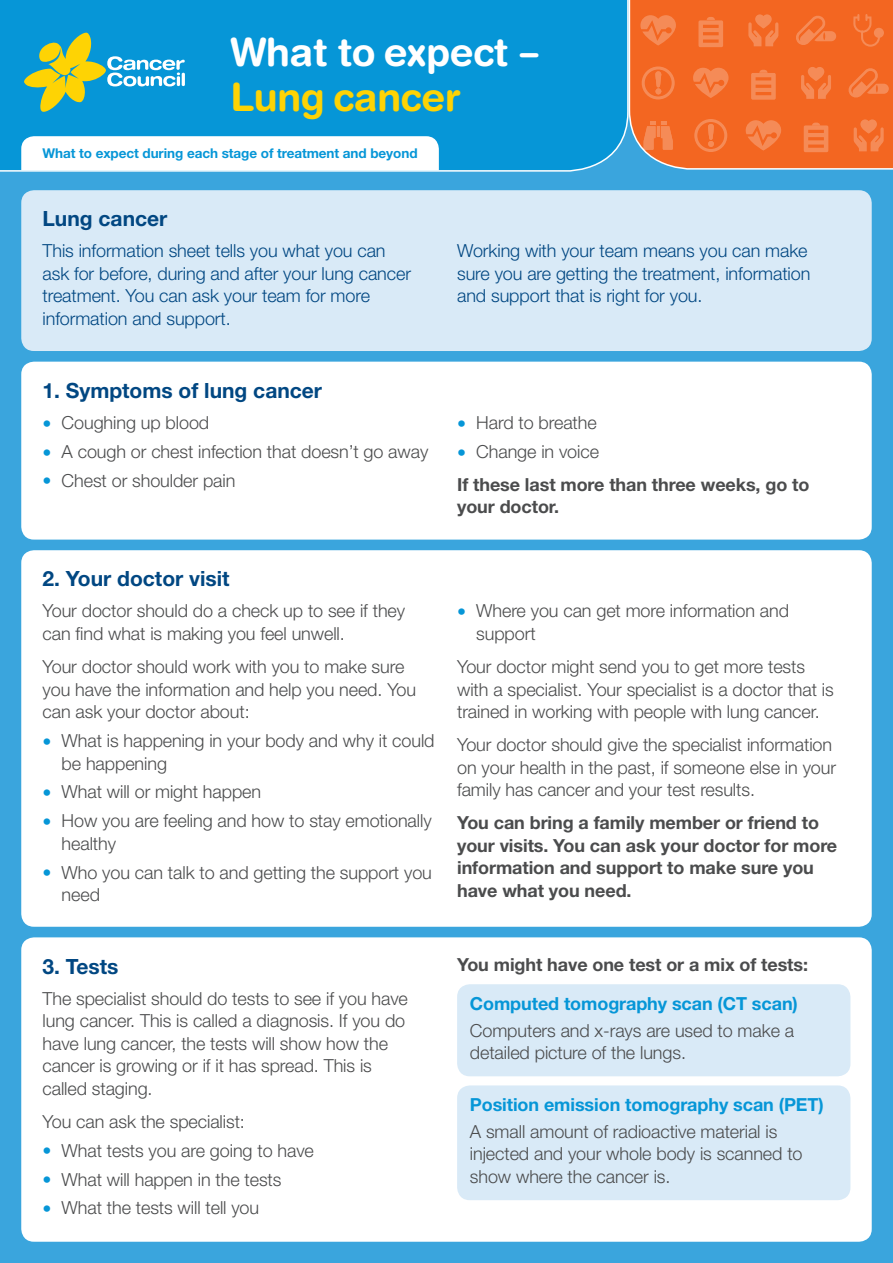
<style>
.page{position:relative;width:893px;height:1263px;background:#3aa5dd}
.page>*{position:absolute;margin:0;border:0;box-sizing:border-box;transform-origin:0 0}
.t1{font:700 39px "Helvetica Rounded LT Std";letter-spacing:-.01em;color:#fff}
.t2{font:700 39px "Helvetica Rounded LT Std";letter-spacing:-.01em;color:#fed304}
.t3{font:700 21px "Helvetica Neue LT Std";color:#014782}
.t4{font:300 18px/22.5px "Helvetica Neue LT Std";letter-spacing:-.005em;color:#4b4c4d}
.t5{font:300 18px/22.5px "Helvetica Neue LT Std";letter-spacing:-.005em;color:#014782}
.t6{font:700 18px/22.5px "Helvetica Neue LT Std";letter-spacing:-.005em;color:#4b4c4d}
.t7{font:700 18px "Helvetica Neue LT Std";letter-spacing:-.005em;color:#0696d7}
.t8{font:700 13.5px "Helvetica Neue LT Std";letter-spacing:-.005em;color:#0696d7}
.s1{color:#0696d7}
.s2{font-weight:300;color:#0696d7}
.s3{font-weight:300}
</style>
<div class="page">
<div style="left:0;top:0;width:628px;height:172px;background:#0696d7"></div>
<svg style="left:628px;top:0;width:265px;height:170px;background:#ef6f30"></svg>
<div style="left:21px;top:136px;width:418px;height:34px;background:#fff"></div>
<svg style="left:24px;top:33px;width:161px;height:79px;background:#53aca7"></svg>
<div style="left:21px;top:190px;width:851px;height:161px;background:#d9eaf7;border-radius:13px"></div>
<div style="left:21px;top:362px;width:851px;height:178px;background:#fff;border-radius:13px"></div>
<div style="left:21px;top:937px;width:851px;height:305px;background:#fff;border-radius:13px"></div>
<div style="left:21px;top:550px;width:851px;height:377px;background:#fff;border-radius:13px"></div>
<div style="left:457px;top:984px;width:393px;height:92px;background:#d9eaf7;border-radius:13px"></div>
<div style="left:457px;top:1085px;width:393px;height:115px;background:#d9eaf7;border-radius:13px"></div>
<h1 class="t1" style="left:230px;top:28px;width:310px">What to expect –</h1>
<h1 class="t2" style="left:230px;top:73px;width:232px">Lung cancer</h1>
<p class="t8" style="left:43px;top:145px;width:377px">What to expect during each stage of treatment and beyond</p>
<p class="t3" style="left:43px;top:206px;width:126px">Lung cancer</p>
<p class="t5" style="left:43px;top:239px;width:370px">This information sheet tells you what you can ask for before, during and after your lung cancer treatment. You can ask your team for more information and support.</p>
<p class="t5" style="left:457px;top:239px;width:355px">Working with your team means you can make sure you are getting the treatment, information and support that is right for you.</p>
<p class="t3" style="left:43px;top:377px;width:281px">1. Symptoms of lung cancer</p>
<p class="t4" style="left:43px;top:411px;width:168px"><span class="s1">•</span> Coughing up blood</p>
<p class="t4" style="left:43px;top:440px;width:387px"><span class="s1">•</span> A cough or chest infection that doesn’t go away</p>
<p class="t4" style="left:43px;top:469px;width:194px"><span class="s1">•</span> Chest or shoulder pain</p>
<p class="t3" style="left:43px;top:566px;width:189px">2. Your doctor visit</p>
<p class="t4" style="left:43px;top:599px;width:364px">Your doctor should do a check up to see if they can find what is making you feel unwell.</p>
<p class="t4" style="left:43px;top:655px;width:375px">Your doctor should work with you to make sure you have the information and help you need. You can ask your doctor about:</p>
<p class="t4" style="left:62px;top:729px;width:374px;text-indent:-19px"><span class="s1">•</span> What is happening in your body and why it could be happening</p>
<p class="t4" style="left:43px;top:780px;width:220px"><span class="s1">•</span> What will or might happen</p>
<p class="t4" style="left:62px;top:809px;width:371px;text-indent:-19px"><span class="s1">•</span> How you are feeling and how to stay emotionally healthy</p>
<p class="t4" style="left:62px;top:861px;width:372px;text-indent:-19px"><span class="s1">•</span> Who you can talk to and getting the support you need</p>
<p class="t3" style="left:43px;top:953px;width:77px">3. Tests</p>
<p class="t4" style="left:43px;top:986px;width:367px">The specialist should do tests to see if you have lung cancer. This is called a diagnosis. If you do have lung cancer, the tests will show how the cancer is growing or if it has spread. This is called staging.</p>
<p class="t4" style="left:43px;top:1110px;width:204px">You can ask the specialist:</p>
<p class="t4" style="left:43px;top:1139px;width:273px"><span class="s1">•</span> What tests you are going to have</p>
<p class="t4" style="left:43px;top:1167px;width:240px"><span class="s1">•</span> What will happen in the tests</p>
<p class="t4" style="left:43px;top:1196px;width:218px"><span class="s1">•</span> What the tests will tell you</p>
<p class="t4" style="left:457px;top:411px;width:141px"><span class="s1">•</span> Hard to breathe</p>
<p class="t6" style="left:457px;top:434px;width:354px;line-height:33.2px"><span class="s2">•</span> <span class="s3">Change in voice<br></span>If these last more than three weeks, go to</p>
<p class="t6" style="left:457px;top:495px;width:104px">your doctor.</p>
<p class="t4" style="left:476px;top:599px;width:314px;text-indent:-19px"><span class="s1">•</span> Where you can get more information and support</p>
<p class="t4" style="left:457px;top:655px;width:378px">Your doctor might send you to get more tests with a specialist. Your specialist is a doctor that is trained in working with people with lung cancer.</p>
<p class="t4" style="left:457px;top:733px;width:380px">Your doctor should give the specialist information on your health in the past, if someone else in your family has cancer and your test results.</p>
<p class="t6" style="left:457px;top:811px;width:382px">You can bring a family member or friend to your visits. You can ask your doctor for more information and support to make sure you have what you need.</p>
<p class="t6" style="left:457px;top:953px;width:352px">You might have one test or a mix of tests:</p>
<p class="t7" style="left:470px;top:992px;width:330px">Computed tomography scan (CT scan)</p>
<p class="t4" style="left:470px;top:1018px;width:326px">Computers and x-rays are used to make a detailed picture of the lungs.</p>
<p class="t7" style="left:470px;top:1093px;width:355px">Position emission tomography scan (PET)</p>
<p class="t4" style="left:470px;top:1120px;width:334px">A small amount of radioactive material is injected and your whole body is scanned to show where the cancer is.</p>
</div>
